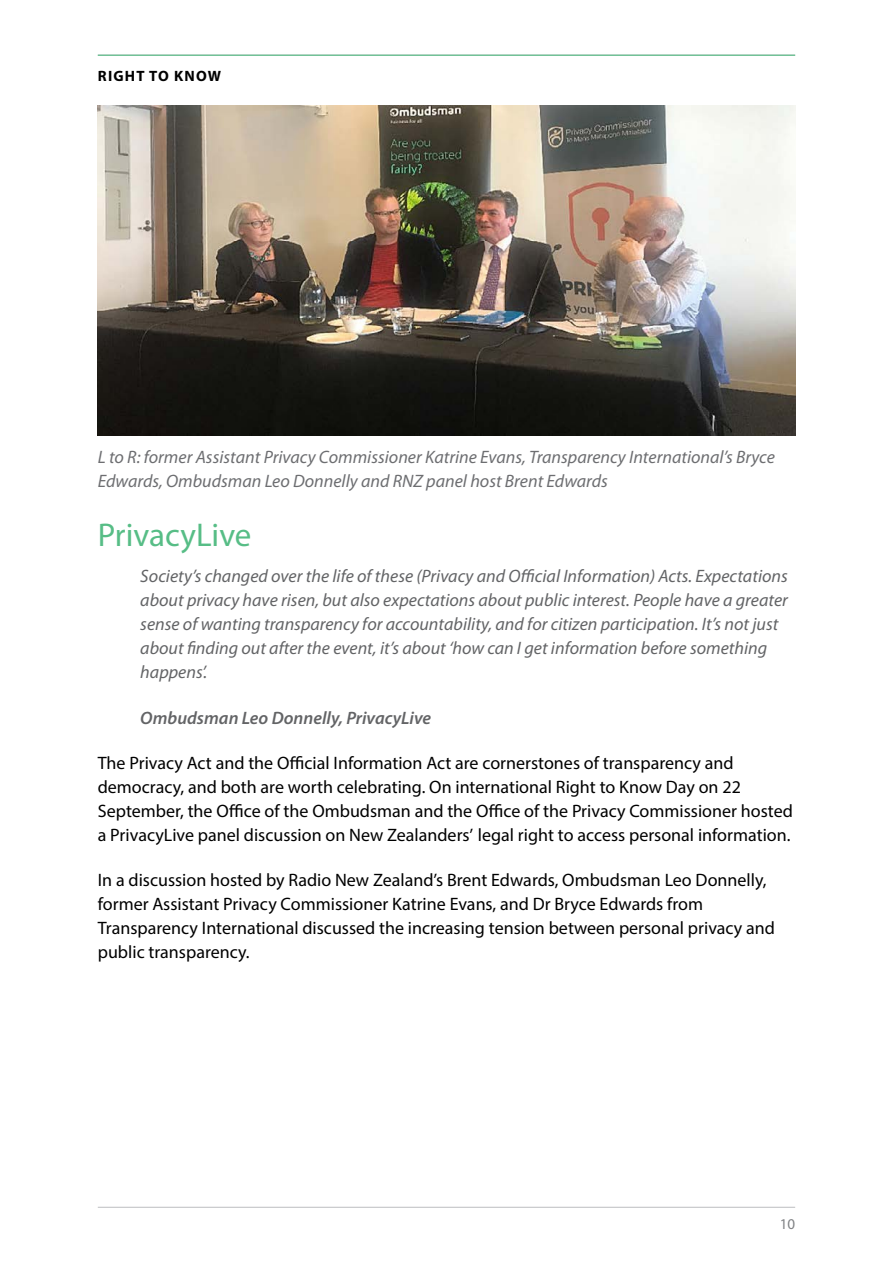
<style>
.page{position:relative;width:893px;height:1263px;background:#fff}
.page>*{position:absolute;margin:0;border:0;box-sizing:border-box;transform-origin:0 0}
.Headings{font:33px "Myriad Pro";color:#57bd86}
.Text{font:18px/24px "Myriad Pro";color:#000}
.t1{font:italic 18px/24px "Myriad Pro";color:#636466}
.Image_caption{font:italic 18px/24px "Myriad Pro";color:#6d6e71}
.Quote_name{font:italic 600 18px "Myriad Pro";color:#636466}
.LABEL_-_LINE_ABOVE{font:700 15px "Myriad Pro";letter-spacing:.08em;color:#000}
.t2{font:15px "Myriad Pro";color:#808285}
</style>
<div class="page">
<hr style="left:98px;top:1207px;width:697px;height:1px;background:#bcbec0">
<hr style="left:98px;top:55px;width:697px;height:1px;background:#57bd86">
<img style="left:98px;top:105px;width:697px;height:331px">
<p class="LABEL_-_LINE_ABOVE" style="left:98px;top:66px;width:125px">RIGHT TO KNOW</p>
<p class="Image_caption" style="left:98px;top:444px;width:679px">L to R: former Assistant Privacy Commissioner Katrine Evans, Transparency International’s Bryce<br>Edwards, Ombudsman Leo Donnelly and RNZ panel host Brent Edwards</p>
<p class="Headings" style="left:98px;top:514px;width:155px">PrivacyLive</p>
<p class="t1" style="left:140px;top:564px;width:649px">Society’s changed over the life of these (Privacy and Official Information) Acts. Expectations about privacy have risen, but also expectations about public interest. People have a greater sense of wanting transparency for accountability, and for citizen participation. It’s not just about finding out after the event, it’s about ‘how can I get information before something happens’.</p>
<p class="Quote_name" style="left:140px;top:706px;width:292px">Ombudsman Leo Donnelly, PrivacyLive</p>
<p class="Text" style="left:98px;top:751px;width:697px">The Privacy Act and the Official Information Act are cornerstones of transparency and democracy, and both are worth celebrating. On international Right to Know Day on 22<br>September, the Office of the Ombudsman and the Office of the Privacy Commissioner hosted a PrivacyLive panel discussion on New Zealanders’ legal right to access personal information.</p>
<p class="Text" style="left:98px;top:868px;width:679px">In a discussion hosted by Radio New Zealand’s Brent Edwards, Ombudsman Leo Donnelly, former Assistant Privacy Commissioner Katrine Evans, and Dr Bryce Edwards from Transparency International discussed the increasing tension between personal privacy and public transparency.</p>
<p class="t2" style="left:780px;top:1215px;width:17px">10</p>
</div>
